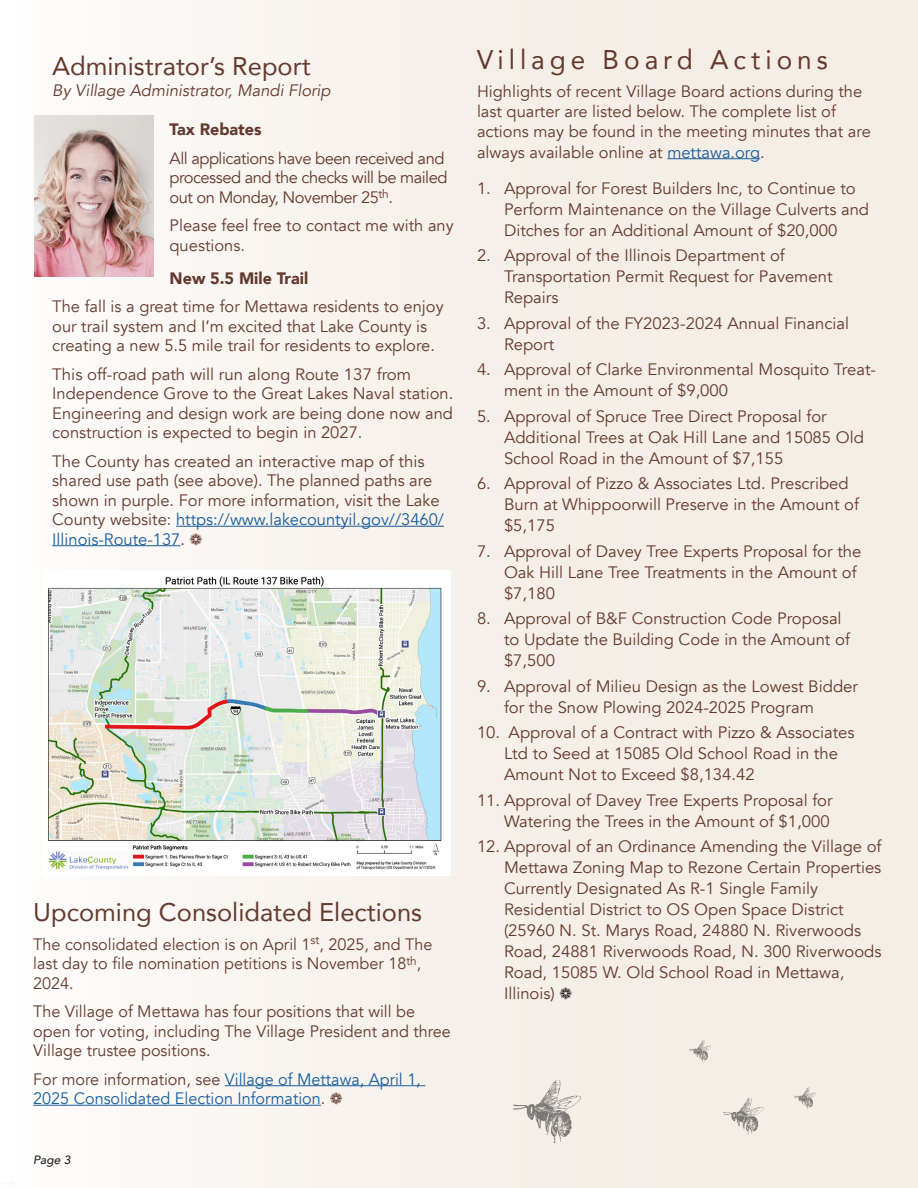
<style>
.page{position:relative;width:918px;height:1188px;background:#f5eee7}
.page>*{position:absolute;margin:0;border:0;box-sizing:border-box;transform-origin:0 0}
.t1{font:27px "Avenir";letter-spacing:.19em;color:#64392d}
.t2{font:25.5px "Avenir";color:#653a2e}
.t3{font:16.5px/21px "Avenir";color:#64392d}
.t4{font:16.5px/19.5px "Avenir";color:#63392e}
.t5{font:16.5px/19.5px "Avenir";letter-spacing:-.03em;color:#64392d}
.t6{font:16.5px/19.5px "Avenir";color:#175d9e}
.t7{font:italic 16.5px "Avenir";color:#64392d}
.t8{font:900 16.5px "Avenir";color:#63392e}
.t9{font:italic 500 12px "Avenir";color:#231f20}
.s1{color:#175d9e}
.s2{color:#63392e}
</style>
<div class="page">
<hr style="left:176px;top:526px;width:268px;height:1px;background:#175d9e">
<hr style="left:52px;top:545px;width:128px;height:1px;background:#175d9e">
<img style="left:34px;top:115px;width:119px;height:161px">
<hr style="left:667px;top:158px;width:93px;height:1px;background:#175d9e">
<img style="left:43px;top:570px;width:407px;height:306px">
<img style="left:690px;top:1040px;width:21px;height:22px">
<img style="left:724px;top:1098px;width:40px;height:37px">
<img style="left:794px;top:1087px;width:21px;height:22px">
<img style="left:513px;top:1080px;width:68px;height:62px">
<hr style="left:225px;top:1085px;width:200px;height:1px;background:#175d9e">
<hr style="left:33px;top:1105px;width:288px;height:1px;background:#175d9e">
<svg style="left:190px;top:533px;width:12px;height:12px"></svg>
<p class="t2" style="left:52px;top:46px;width:260px">Administrator’s Report</p>
<p class="t7" style="left:52px;top:80px;width:280px">By Village Administrator, Mandi Florip</p>
<p class="t8" style="left:170px;top:115px;width:94px">Tax Rebates</p>
<p class="t5" style="left:170px;top:148px;width:279px">All applications have been received and processed and the checks will be mailed out on Monday, November 25<sup>th</sup>.</p>
<p class="t3" style="left:170px;top:216px;width:286px;line-height:19.5px">Please feel free to contact me with any questions.</p>
<p class="t8" style="left:170px;top:264px;width:140px">New 5.5 Mile Trail</p>
<p class="t3" style="left:52px;top:297px;width:393px;line-height:19.5px">The fall is a great time for Mettawa residents to enjoy our trail system and I’m excited that Lake County is creating a new 5.5 mile trail for residents to explore.</p>
<p class="t3" style="left:52px;top:364px;width:403px;line-height:19.5px">This off-road path will run along Route 137 from Independence Grove to the Great Lakes Naval station.<br>Engineering and design work are being done now and construction is expected to begin in 2027.</p>
<p class="t3" style="left:52px;top:451px;width:393px;line-height:19.5px">The County has created an interactive map of this shared use path (see above). The planned paths are shown in purple. For more information, visit the Lake County website: <span class="s1">https://www.lakecountyil.gov//3460/ Illinois-Route-137</span>.</p>
<p class="t2" style="left:33px;top:892px;width:390px">Upcoming Consolidated Elections</p>
<p class="t4" style="left:33px;top:934px;width:401px">The consolidated election is on April 1<sup>st</sup>, 2025, and The last day to file nomination petitions is November 18<sup>th</sup>,<br>2024.</p>
<p class="t4" style="left:33px;top:1002px;width:419px">The Village of Mettawa has four positions that will be open for voting, including The Village President and three<br>Village trustee positions.</p>
<p class="t6" style="left:33px;top:1069px;width:389px"><span class="s2">For more information, see</span> Village of Mettawa, April 1,<br>2025 Consolidated Election Information<span class="s2">.</span></p>
<p class="t9" style="left:33px;top:1153px;width:39px">Page 3</p>
<p class="t1" style="left:477px;top:38px;width:352px">Village Board Actions</p>
<p class="t3" style="left:477px;top:81px;width:395px;line-height:20.2px">Highlights of recent Village Board actions during the last quarter are listed below. The complete list of actions may be found in the meeting minutes that are always available online at <span class="s1">mettawa.org</span>.</p>
<p class="t3" style="left:504px;top:178px;width:367px;text-indent:-27px">1. Approval for Forest Builders Inc, to Continue to<br>Perform Maintenance on the Village Culverts and<br>Ditches for an Additional Amount of $20,000</p>
<p class="t3" style="left:504px;top:245px;width:330px;text-indent:-27px">2. Approval of the Illinois Department of<br>Transportation Permit Request for Pavement<br>Repairs</p>
<p class="t3" style="left:504px;top:313px;width:347px;text-indent:-27px">3. Approval of the FY2023-2024 Annual Financial<br>Report</p>
<p class="t3" style="left:504px;top:359px;width:374px;text-indent:-27px">4. Approval of Clarke Environmental Mosquito Treat&shy;ment in the Amount of $9,000</p>
<p class="t3" style="left:504px;top:406px;width:361px;text-indent:-27px">5. Approval of Spruce Tree Direct Proposal for<br>Additional Trees at Oak Hill Lane and 15085 Old<br>School Road in the Amount of $7,155</p>
<p class="t3" style="left:504px;top:473px;width:357px;text-indent:-27px">6. Approval of Pizzo &amp; Associates Ltd. Prescribed<br>Burn at Whippoorwill Preserve in the Amount of $5,175</p>
<p class="t3" style="left:504px;top:541px;width:359px;text-indent:-27px">7. Approval of Davey Tree Experts Proposal for the<br>Oak Hill Lane Tree Treatments in the Amount of $7,180</p>
<p class="t3" style="left:504px;top:608px;width:347px;text-indent:-27px">8. Approval of B&amp;F Construction Code Proposal to Update the Building Code in the Amount of $7,500</p>
<p class="t3" style="left:504px;top:676px;width:355px;text-indent:-27px">9. Approval of Milieu Design as the Lowest Bidder for the Snow Plowing 2024-2025 Program</p>
<p class="t3" style="left:504px;top:722px;width:352px;text-indent:-27px">10. Approval of a Contract with Pizzo &amp; Associates<br>Ltd to Seed at 15085 Old School Road in the<br>Amount Not to Exceed $8,134.42</p>
<p class="t3" style="left:477px;top:790px;width:357px;text-align:right">11. Approval of Davey Tree Experts Proposal for<br>Watering the Trees in the Amount of $1,000</p>
<p class="t3" style="left:504px;top:836px;width:379px;text-indent:-27px">12. Approval of an Ordinance Amending the Village of Mettawa Zoning Map to Rezone Certain Properties Currently Designated As R-1 Single Family Residential District to OS Open Space District (25960 N. St. Marys Road, 24880 N. Riverwoods Road, 24881 Riverwoods Road, N. 300 Riverwoods Road, 15085 W. Old School Road in Mettawa, Illinois)</p>
</div>
